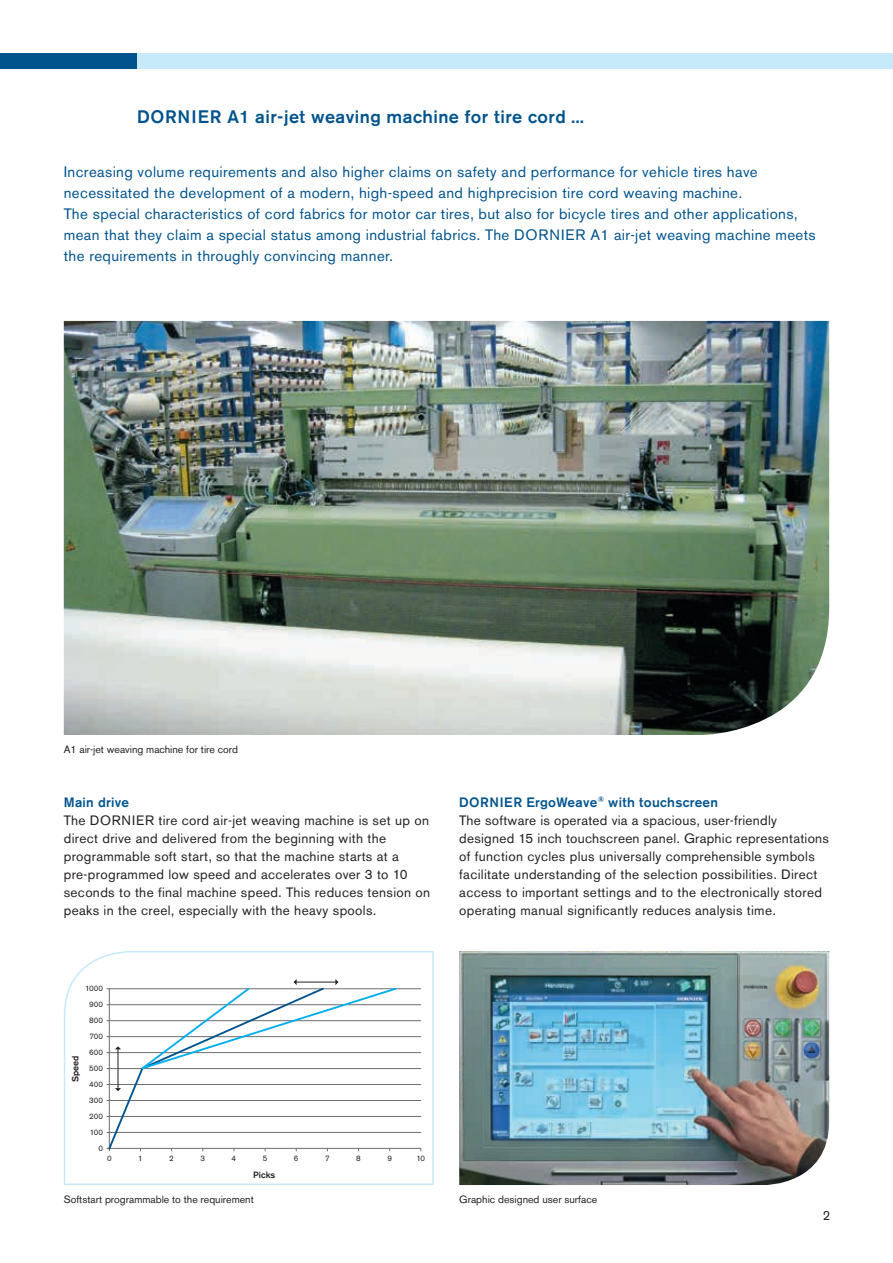
<style>
.page{position:relative;width:893px;height:1263px;background:#fff}
.page>*{position:absolute;margin:0;border:0;box-sizing:border-box;transform-origin:0 0}
.t1{font:500 18px "Standard Grot BSK";letter-spacing:.025em;color:#00538d}
.t2{font:15px/21px "Standard Grot BSK";letter-spacing:.025em;color:#00538d}
.t3{font:13.5px/18px "Standard Grot BSK";letter-spacing:.025em;color:#231f20}
.t4{font:500 13.5px "Standard Grot BSK";letter-spacing:.02em;color:#00538d}
.t5{font:13.35px "Standard Grot BSK";color:#231f20;scale:.96 1}
.t6{font:10.5px "Standard Grot BSK";color:#231f20}
.t7{font:500 9px "Standard Grot BSK";color:#231f20}
.t8{font:7.95px "Standard Grot BSK";letter-spacing:.01em;color:#231f20}
.s1{font-weight:500;color:#00538d}
</style>
<div class="page">
<svg style="left:63px;top:951px;width:371px;height:234px"></svg>
<img style="left:64px;top:321px;width:765px;height:414px">
<div style="left:0;top:53px;width:137px;height:16px;background:#00538d"></div>
<div style="left:137px;top:53px;width:756px;height:16px;background:#c6eafa"></div>
<img style="left:459px;top:951px;width:370px;height:234px">
<h1 class="t1" style="left:137px;top:106px;width:448px">DORNIER A1 air-jet weaving machine for tire cord ...</h1>
<p class="t2" style="left:64px;top:161px;width:753px">Increasing volume requirements and also higher claims on safety and performance for vehicle tires have necessitated the development of a modern, high-speed and highprecision tire cord weaving machine.<br>The special characteristics of cord fabrics for motor car tires, but also for bicycle tires and other applications, mean that they claim a special status among industrial fabrics. The DORNIER A1 air-jet weaving machine meets the requirements in throughly convincing manner.</p>
<p class="t6" style="left:64px;top:743px;width:176px">A1 air-jet weaving machine for tire cord</p>
<p class="t4" style="left:64px;top:794px;width:67px">Main drive</p>
<p class="t3" style="left:64px;top:811px;width:368px">The DORNIER tire cord air-jet weaving machine is set up on direct drive and delivered from the beginning with the programmable soft start, so that the machine starts at a pre-programmed low speed and accelerates over 3 to 10 seconds to the final machine speed. This reduces tension on peaks in the creel, especially with the heavy spools.</p>
<p class="t8" style="left:85px;top:984px;width:19px">1000</p>
<p class="t8" style="left:89px;top:1000px;width:16px">900</p>
<p class="t8" style="left:89px;top:1016px;width:16px">800</p>
<p class="t7" style="left:70px;top:1082px;width:28px;rotate:-90deg">Speed</p>
<p class="t8" style="left:89px;top:1031px;width:15px">700</p>
<p class="t8" style="left:89px;top:1047px;width:16px">600</p>
<p class="t8" style="left:89px;top:1063px;width:15px">500</p>
<p class="t8" style="left:89px;top:1079px;width:15px">400</p>
<p class="t8" style="left:89px;top:1095px;width:16px">300</p>
<p class="t8" style="left:89px;top:1111px;width:15px">200</p>
<p class="t8" style="left:90px;top:1127px;width:15px">100</p>
<p class="t8" style="left:98px;top:1143px;width:6px">0</p>
<p class="t8" style="left:107px;top:1154px;width:6px">0</p>
<p class="t8" style="left:138px;top:1154px;width:6px">1</p>
<p class="t8" style="left:169px;top:1154px;width:6px">2</p>
<p class="t8" style="left:200px;top:1154px;width:6px">3</p>
<p class="t8" style="left:232px;top:1154px;width:6px">4</p>
<p class="t8" style="left:263px;top:1154px;width:6px">5</p>
<p class="t8" style="left:294px;top:1154px;width:6px">6</p>
<p class="t8" style="left:325px;top:1154px;width:6px">7</p>
<p class="t8" style="left:356px;top:1154px;width:6px">8</p>
<p class="t8" style="left:387px;top:1154px;width:6px">9</p>
<p class="t8" style="left:417px;top:1154px;width:10px">10</p>
<p class="t7" style="left:253px;top:1169px;width:23px">Picks</p>
<p class="t3" style="left:459px;top:793px;width:371px"><span class="s1">DORNIER ErgoWeave</span><sup>®</sup> <span class="s1">with touchscreen<br></span>The software is operated via a spacious, user-friendly designed 15 inch touchscreen panel. Graphic representations of function cycles plus universally comprehensible symbols facilitate understanding of the selection possibilities. Direct access to important settings and to the electronically stored operating manual significantly reduces analysis time.</p>
<p class="t6" style="left:64px;top:1193px;width:192px">Softstart programmable to the requirement</p>
<p class="t6" style="left:459px;top:1193px;width:140px">Graphic designed user surface</p>
<p class="t5" style="left:823px;top:1207px;width:9px">2</p>
</div>
